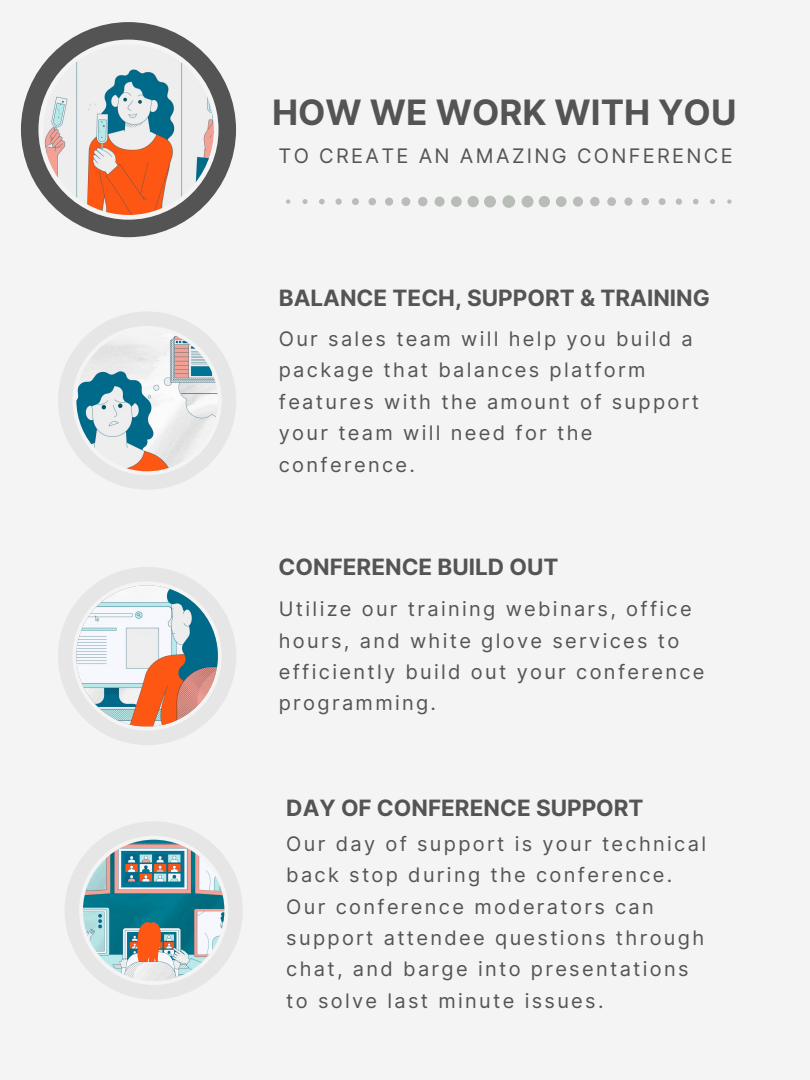
<style>
.page{position:relative;width:810px;height:1080px;background:#f4f4f4}
.page>*{position:absolute;margin:0;border:0;box-sizing:border-box;transform-origin:0 0}
.t1{font:700 35px "Inter";color:#545454}
.t2{font:700 22.5px "Inter";color:#545454}
.t3{font:20px/31.4px "Inter";letter-spacing:.115em;color:#545454}
</style>
<div class="page">
<svg style="left:21px;top:22px;width:215px;height:215px"></svg>
<svg style="left:58px;top:312px;width:178px;height:177px"></svg>
<svg style="left:286px;top:195px;width:446px;height:13px"></svg>
<svg style="left:58px;top:567px;width:178px;height:178px"></svg>
<svg style="left:65px;top:822px;width:178px;height:177px"></svg>
<h1 class="t1" style="left:272px;top:91px;width:466px">HOW WE WORK WITH YOU</h1>
<p class="t3" style="left:279px;top:140px;width:456px">TO CREATE AN AMAZING CONFERENCE</p>
<p class="t2" style="left:279px;top:285px;width:433px">BALANCE TECH, SUPPORT &amp; TRAINING</p>
<p class="t3" style="left:279px;top:323px;width:422px">Our sales team will help you build a package that balances platform features with the amount of support your team will need for the conference.</p>
<p class="t2" style="left:279px;top:553px;width:281px">CONFERENCE BUILD OUT</p>
<p class="t3" style="left:279px;top:593px;width:427px">Utilize our training webinars, office hours, and white glove services to efficiently build out your conference programming.</p>
<p class="t2" style="left:286px;top:794px;width:359px">DAY OF CONFERENCE SUPPORT</p>
<p class="t3" style="left:286px;top:828px;width:421px">Our day of support is your technical back stop during the conference.<br>Our conference moderators can support attendee questions through chat, and barge into presentations to solve last minute issues.</p>
</div>
